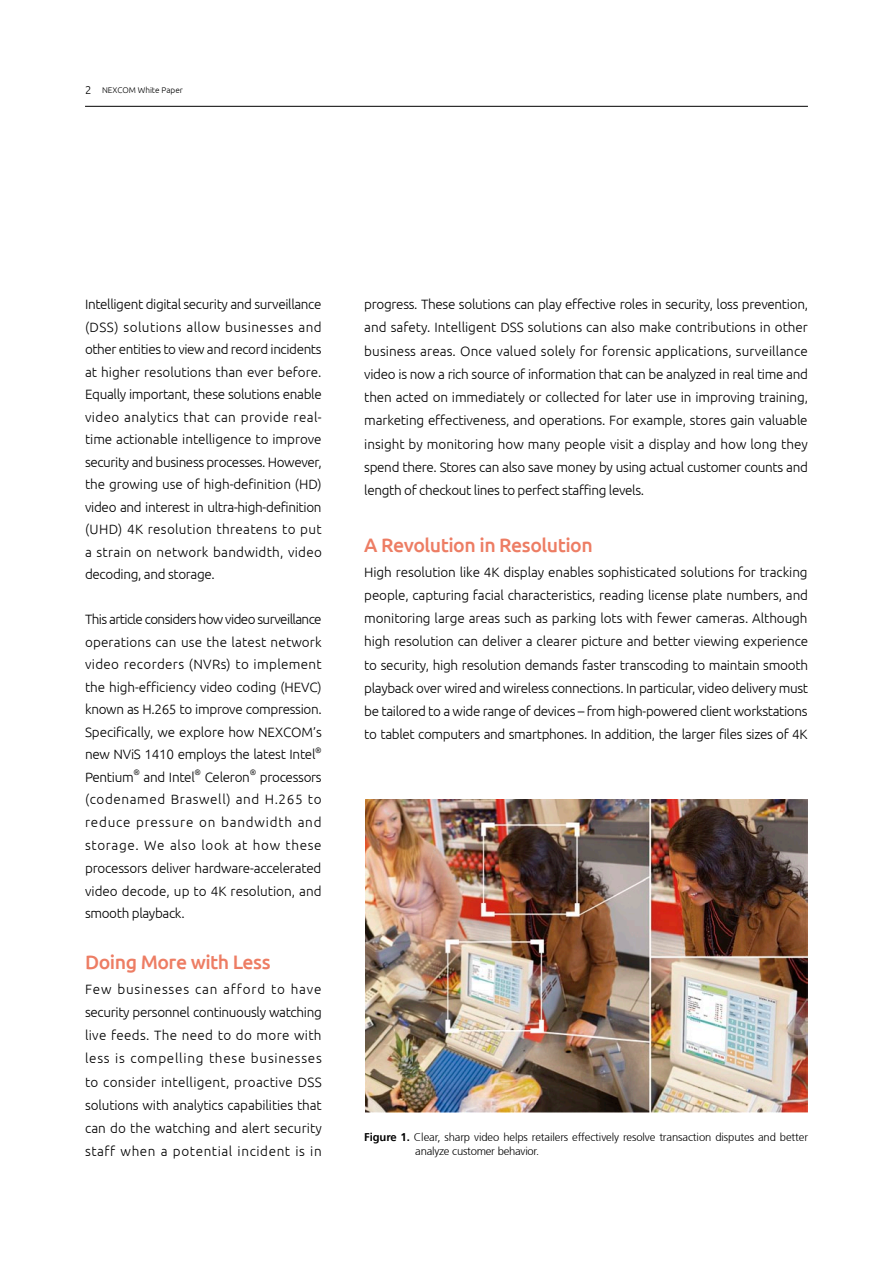
<style>
.page{position:relative;width:893px;height:1263px;background:#fff}
.page>*{position:absolute;margin:0;border:0;box-sizing:border-box;transform-origin:0 0}
.t1{font:500 19.5px "Ubuntu";letter-spacing:-.025em;color:#ed7d64}
.t2{font:300 13.5px/23.2px "Ubuntu";letter-spacing:-.02em;color:#000;text-align:justify}
.t3{font:300 11.25px/13.5px "Frutiger 45";letter-spacing:-.01em;color:#000}
.t4{font:300 8.25px "Ubuntu";color:#000}
.t5{font:300 7.8px "Ubuntu";color:#000}
.s1{font-size:11.25px}
.s2{font-family:"Frutiger 65";font-weight:700}
</style>
<div class="page">
<hr style="left:85px;top:106px;width:723px;height:1px;background:#000">
<img style="left:366px;top:799px;width:442px;height:313px">
<p class="t4" style="left:85px;top:85px;width:99px"><span class="s1">2</span> NEXCOM White Paper</p>
<p class="t2" style="left:85px;top:293px;width:238px;line-height:22.5px">Intelligent digital security and surveillance (DSS) solutions allow businesses and other entities to view and record incidents at higher resolutions than ever before.<br>Equally important, these solutions enable video analytics that can provide real&shy;time actionable intelligence to improve security and business processes. However, the growing use of high-definition (HD) video and interest in ultra-high-definition (UHD) 4K resolution threatens to put a strain on network bandwidth, video decoding, and storage.</p>
<p class="t2" style="left:85px;top:608px;width:238px;line-height:22.5px">This article considers how video surveillance operations can use the latest network video recorders (NVRs) to implement the high-efficiency video coding (HEVC) known as H.265 to improve compression.<br>Specifically, we explore how NEXCOM’s new NViS 1410 employs the latest Intel</p>
<p class="t5" style="left:315px;top:745px;width:8px">®</p>
<p class="t2" style="left:85px;top:765px;width:50px">Pentium</p>
<p class="t5" style="left:134px;top:768px;width:8px">®</p>
<p class="t2" style="left:144px;top:765px;width:53px">and Intel</p>
<p class="t5" style="left:195px;top:768px;width:8px">®</p>
<p class="t2" style="left:205px;top:765px;width:47px">Celeron</p>
<p class="t5" style="left:250px;top:768px;width:8px">®</p>
<p class="t2" style="left:85px;top:765px;width:238px;line-height:22.8px;text-indent:175px">processors (codenamed Braswell) and H.265 to reduce pressure on bandwidth and storage. We also look at how these processors deliver hardware-accelerated video decode, up to 4K resolution, and smooth playback.</p>
<h1 class="t1" style="left:85px;top:949px;width:187px">Doing More with Less</h1>
<p class="t2" style="left:85px;top:977px;width:238px">Few businesses can afford to have security personnel continuously watching live feeds. The need to do more with less is compelling these businesses to consider intelligent, proactive DSS solutions with analytics capabilities that can do the watching and alert security staff when a potential incident is in</p>
<p class="t2" style="left:364px;top:292px;width:445px">progress. These solutions can play effective roles in security, loss prevention, and safety. Intelligent DSS solutions can also make contributions in other business areas. Once valued solely for forensic applications, surveillance video is now a rich source of information that can be analyzed in real time and then acted on immediately or collected for later use in improving training, marketing effectiveness, and operations. For example, stores gain valuable insight by monitoring how many people visit a display and how long they spend there. Stores can also save money by using actual customer counts and length of checkout lines to perfect staffing levels.</p>
<h1 class="t1" style="left:364px;top:533px;width:230px">A Revolution in Resolution</h1>
<p class="t2" style="left:364px;top:560px;width:445px">High resolution like 4K display enables sophisticated solutions for tracking people, capturing facial characteristics, reading license plate numbers, and monitoring large areas such as parking lots with fewer cameras. Although high resolution can deliver a clearer picture and better viewing experience to security, high resolution demands faster transcoding to maintain smooth playback over wired and wireless connections. In particular, video delivery must be tailored to a wide range of devices – from high-powered client workstations to tablet computers and smartphones. In addition, the larger files sizes of 4K</p>
<p class="t3" style="left:415px;top:1131px;width:394px;text-indent:-51px"><span class="s2">Figure 1.</span> Clear, sharp video helps retailers effectively resolve transaction disputes and better analyze customer behavior.</p>
</div>
